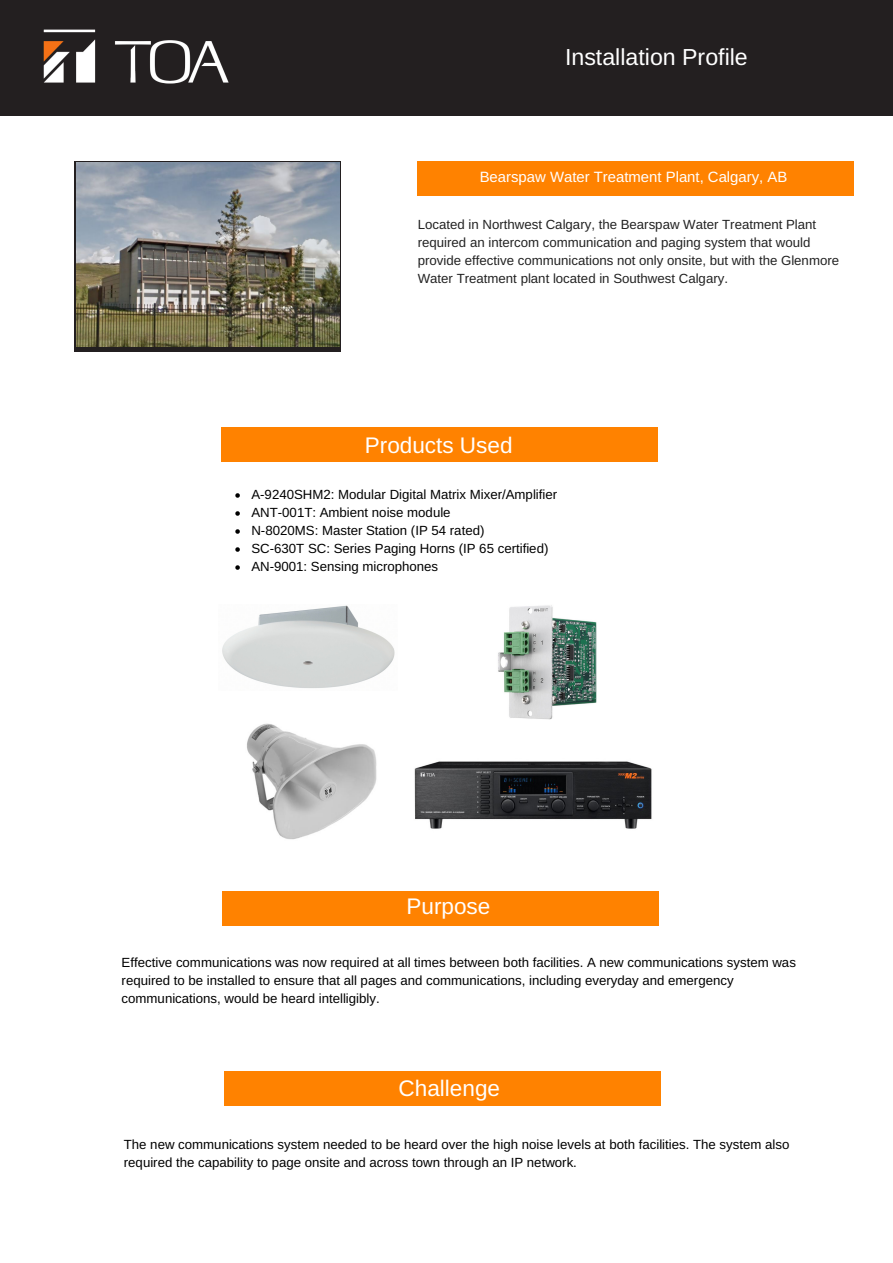
<style>
.page{position:relative;width:893px;height:1263px;background:#fff}
.page>*{position:absolute;margin:0;border:0;box-sizing:border-box;transform-origin:0 0}
.t1{font:23.25px "Arimo";color:#fff}
.t2{font:22.5px "Arimo";color:#fff}
.t3{font:14.85px "Arimo";color:#fff}
.t4{font:13.2px/18px "Arimo";color:#000}
.t5{font:13.2px/18px "Arimo";color:#222}
</style>
<div class="page">
<div style="left:417px;top:161px;width:436px;height:35px;background:#ff8200"></div>
<svg style="left:235px;top:493px;width:5px;height:5px"></svg>
<svg style="left:235px;top:511px;width:5px;height:5px"></svg>
<svg style="left:235px;top:529px;width:5px;height:5px"></svg>
<svg style="left:235px;top:547px;width:5px;height:5px"></svg>
<svg style="left:235px;top:565px;width:5px;height:5px"></svg>
<div style="left:74px;top:161px;width:267px;height:190px;background:linear-gradient(to right,#231f20,#231f20)"></div>
<div style="left:221px;top:427px;width:437px;height:35px;background:#ff8200"></div>
<div style="left:222px;top:891px;width:437px;height:35px;background:#ff8200"></div>
<div style="left:224px;top:1071px;width:437px;height:35px;background:#ff8200"></div>
<div style="left:0;top:0;width:893px;height:116px;background:#231f20"></div>
<img style="left:43px;top:29px;width:186px;height:55px">
<img style="left:498px;top:605px;width:99px;height:114px">
<img style="left:414px;top:761px;width:238px;height:68px">
<img style="left:247px;top:723px;width:130px;height:117px">
<img style="left:222px;top:605px;width:173px;height:83px">
<img style="left:76px;top:163px;width:264px;height:184px">
<h1 class="t1" style="left:565px;top:44px;width:184px">Installation Profile</h1>
<p class="t3" style="left:480px;top:169px;width:309px">Bearspaw Water Treatment Plant, Calgary, AB</p>
<p class="t5" style="left:418px;top:215px;width:423px">Located in Northwest Calgary, the Bearspaw Water Treatment Plant required an intercom communication and paging system that would provide effective communications not only onsite, but with the Glenmore Water Treatment plant located in Southwest Calgary.</p>
<h2 class="t2" style="left:365px;top:432px;width:149px">Products Used</h2>
<p class="t4" style="left:251px;top:485px;width:307px">A-9240SHM2: Modular Digital Matrix Mixer/Amplifier ANT-001T: Ambient noise module<br>N-8020MS: Master Station (IP 54 rated)<br>SC-630T SC: Series Paging Horns (IP 65 certified)<br>AN-9001: Sensing microphones</p>
<h2 class="t2" style="left:406px;top:894px;width:85px">Purpose</h2>
<p class="t4" style="left:122px;top:954px;width:676px">Effective communications was now required at all times between both facilities. A new communications system was required to be installed to ensure that all pages and communications, including everyday and emergency communications, would be heard intelligibly.</p>
<h2 class="t2" style="left:399px;top:1075px;width:103px">Challenge</h2>
<p class="t4" style="left:124px;top:1135px;width:667px">The new communications system needed to be heard over the high noise levels at both facilities. The system also required the capability to page onsite and across town through an IP network.</p>
</div>
